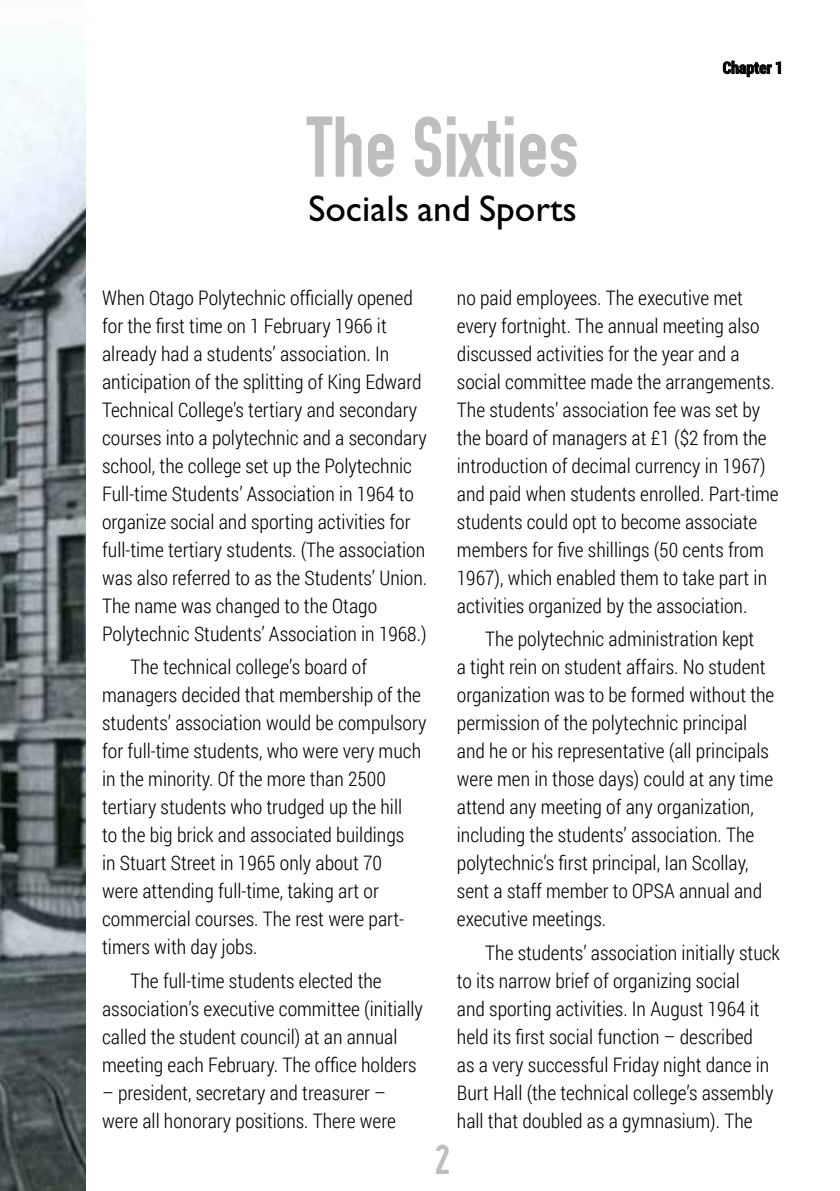
<style>
.page{position:relative;width:840px;height:1191px;background:#fff}
.page>*{position:absolute;margin:0;border:0;box-sizing:border-box;transform-origin:0 0}
.t1{font:86px "OSP DIN";color:#bcbec0}
.t2{font:44px "Sans Guilt MB";color:#000}
.t3{font:42px "OSP DIN";color:#bcbec0}
.t4{font:300 20px/28px "Roboto Condensed";color:#000}
.t5{font:700 16px "Roboto Condensed";color:#000}
</style>
<div class="page">
<img style="left:0;top:39px;width:85px;height:1152px">
<svg style="left:722px;top:60px;width:59px;height:18px"></svg>
<h1 class="t1" style="left:306px;top:103px;width:273px">The Sixties</h1>
<h2 class="t2" style="left:308px;top:178px;width:270px">Socials and Sports</h2>
<p class="t5" style="left:722px;top:56px;width:62px">Chapter 1</p>
<p class="t4" style="left:102px;top:283px;width:326px">When Otago Polytechnic officially opened for the first time on 1 February 1966 it already had a students’ association. In anticipation of the splitting of King Edward Technical College’s tertiary and secondary courses into a polytechnic and a secondary school, the college set up the Polytechnic Full-time Students’ Association in 1964 to organize social and sporting activities for full-time tertiary students. (The association was also referred to as the Students’ Union.<br>The name was changed to the Otago Polytechnic Students’ Association in 1968.)</p>
<p class="t4" style="left:102px;top:652px;width:326px;text-indent:28px">The technical college’s board of managers decided that membership of the students’ association would be compulsory for full-time students, who were very much in the minority. Of the more than 2500 tertiary students who trudged up the hill<br>to the big brick and associated buildings<br>in Stuart Street in 1965 only about 70<br>were attending full-time, taking art or commercial courses. The rest were part&shy;timers with day jobs.</p>
<p class="t4" style="left:102px;top:966px;width:322px;text-indent:28px">The full-time students elected the association’s executive committee (initially called the student council) at an annual meeting each February. The office holders</p>
<p class="t4" style="left:102px;top:1078px;width:295px">– president, secretary and treasurer – were all honorary positions. There were</p>
<h3 class="t3" style="left:435px;top:1137px;width:17px">2</h3>
<p class="t4" style="left:456px;top:283px;width:323px">no paid employees. The executive met every fortnight. The annual meeting also discussed activities for the year and a social committee made the arrangements.<br>The students’ association fee was set by the board of managers at £1 ($2 from the introduction of decimal currency in 1967) and paid when students enrolled. Part-time students could opt to become associate members for five shillings (50 cents from 1967), which enabled them to take part in activities organized by the association.</p>
<p class="t4" style="left:456px;top:624px;width:319px;text-indent:28px">The polytechnic administration kept<br>a tight rein on student affairs. No student organization was to be formed without the permission of the polytechnic principal and he or his representative (all principals were men in those days) could at any time attend any meeting of any organization, including the students’ association. The polytechnic’s first principal, Ian Scollay, sent a staff member to OPSA annual and executive meetings.</p>
<p class="t4" style="left:456px;top:938px;width:324px;text-indent:28px">The students’ association initially stuck to its narrow brief of organizing social<br>and sporting activities. In August 1964 it held its first social function – described<br>as a very successful Friday night dance in Burt Hall (the technical college’s assembly hall that doubled as a gymnasium). The</p>
</div>
